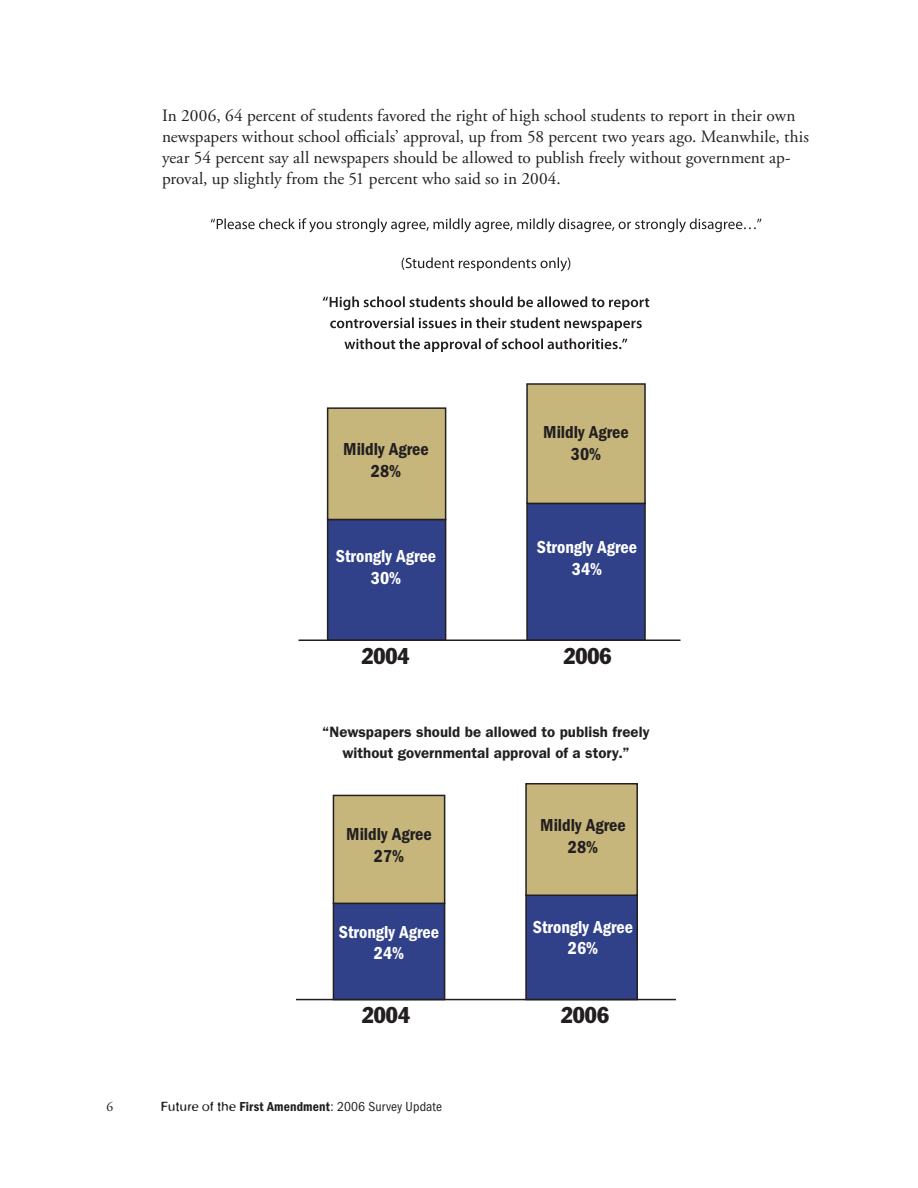
<style>
.page{position:relative;width:918px;height:1188px;background:#fff}
.page>*{position:absolute;margin:0;border:0;box-sizing:border-box;transform-origin:0 0}
.t1{font:condensed 22.5px "Franklin Gothic";color:#231f20}
.t2{font:600 condensed 18px/21.6px "Franklin Gothic";color:#fff;text-align:center}
.t3{font:600 condensed 18px/21.6px "Franklin Gothic";color:#231f20;text-align:center}
.Body_Text{font:17.25px/21px "Adobe Garamond Pro";color:#231f20}
.question_larger{font:600 15px/21px "Franklin Gothic";letter-spacing:.005em;color:#231f20;text-align:center}
.t4{font:condensed 13.5px "Franklin Gothic";letter-spacing:.005em;color:#231f20}
.t5{font:13.5px "Adobe Garamond Pro";color:#231f20}
.s1{font-family:"Expose";font-stretch:normal;font-size:12.75px}
.s2{font-weight:600}
</style>
<div class="page">
<div style="left:333px;top:903px;width:112px;height:97px;background:#30418a"></div>
<div style="left:333px;top:903px;width:112px;height:97px;border:2px solid #231f20"></div>
<div style="left:526px;top:895px;width:111px;height:105px;background:#30418a"></div>
<div style="left:525px;top:895px;width:113px;height:105px;border:2px solid #231f20"></div>
<div style="left:333px;top:795px;width:112px;height:108px;background:#c6b67b"></div>
<div style="left:333px;top:795px;width:112px;height:109px;border:2px solid #231f20"></div>
<div style="left:526px;top:784px;width:111px;height:111px;background:#c6b67b"></div>
<div style="left:525px;top:783px;width:113px;height:113px;border:2px solid #231f20"></div>
<hr style="left:296px;top:999px;width:380px;height:1px;background:#231f20">
<div style="left:328px;top:519px;width:118px;height:121px;background:#30418a"></div>
<div style="left:327px;top:519px;width:119px;height:122px;border:2px solid #231f20"></div>
<div style="left:527px;top:503px;width:118px;height:137px;background:#30418a"></div>
<div style="left:526px;top:503px;width:120px;height:138px;border:2px solid #231f20"></div>
<div style="left:328px;top:408px;width:118px;height:111px;background:#c6b67b"></div>
<div style="left:327px;top:407px;width:119px;height:113px;border:2px solid #231f20"></div>
<div style="left:527px;top:384px;width:118px;height:119px;background:#c6b67b"></div>
<div style="left:526px;top:383px;width:120px;height:121px;border:2px solid #231f20"></div>
<hr style="left:299px;top:639px;width:382px;height:2px;background:#231f20">
<svg style="left:211px;top:218px;width:551px;height:14px"></svg>
<svg style="left:402px;top:257px;width:168px;height:14px"></svg>
<svg style="left:323px;top:296px;width:326px;height:14px"></svg>
<svg style="left:330px;top:317px;width:312px;height:14px"></svg>
<svg style="left:344px;top:338px;width:283px;height:14px"></svg>
<p class="Body_Text" style="left:162px;top:105px;width:649px">In 2006, 64 percent of students favored the right of high school students to report in their own newspapers without school officials’ approval, up from 58 percent two years ago. Meanwhile, this year 54 percent say all newspapers should be allowed to publish freely without government ap&shy;proval, up slightly from the 51 percent who said so in 2004.</p>
<p class="t3" style="left:343px;top:439px;width:87px">Mildly Agree<br>28%</p>
<p class="t3" style="left:543px;top:422px;width:87px">Mildly Agree<br>30%</p>
<p class="t2" style="left:336px;top:545px;width:102px">Strongly Agree<br>30%</p>
<p class="t2" style="left:537px;top:536px;width:102px">Strongly Agree<br>34%</p>
<p class="t1" style="left:361px;top:642px;width:50px">2004</p>
<p class="t1" style="left:563px;top:642px;width:50px">2006</p>
<p class="question_larger" style="left:322px;top:721px;width:329px">“Newspapers should be allowed to publish freely without governmental approval of a story.”</p>
<p class="t3" style="left:346px;top:824px;width:87px">Mildly Agree<br>27%</p>
<p class="t2" style="left:339px;top:921px;width:102px">Strongly Agree<br>24%</p>
<p class="t3" style="left:540px;top:815px;width:87px">Mildly Agree<br>28%</p>
<p class="t2" style="left:533px;top:916px;width:102px">Strongly Agree<br>26%</p>
<p class="t1" style="left:362px;top:1001px;width:50px">2004</p>
<p class="t1" style="left:561px;top:1001px;width:50px">2006</p>
<p class="t5" style="left:106px;top:1099px;width:8px">6</p>
<p class="t4" style="left:160px;top:1099px;width:283px"><span class="s1">Future of the</span> <span class="s2">First Amendment</span>: 2006 Survey Update</p>
</div>
